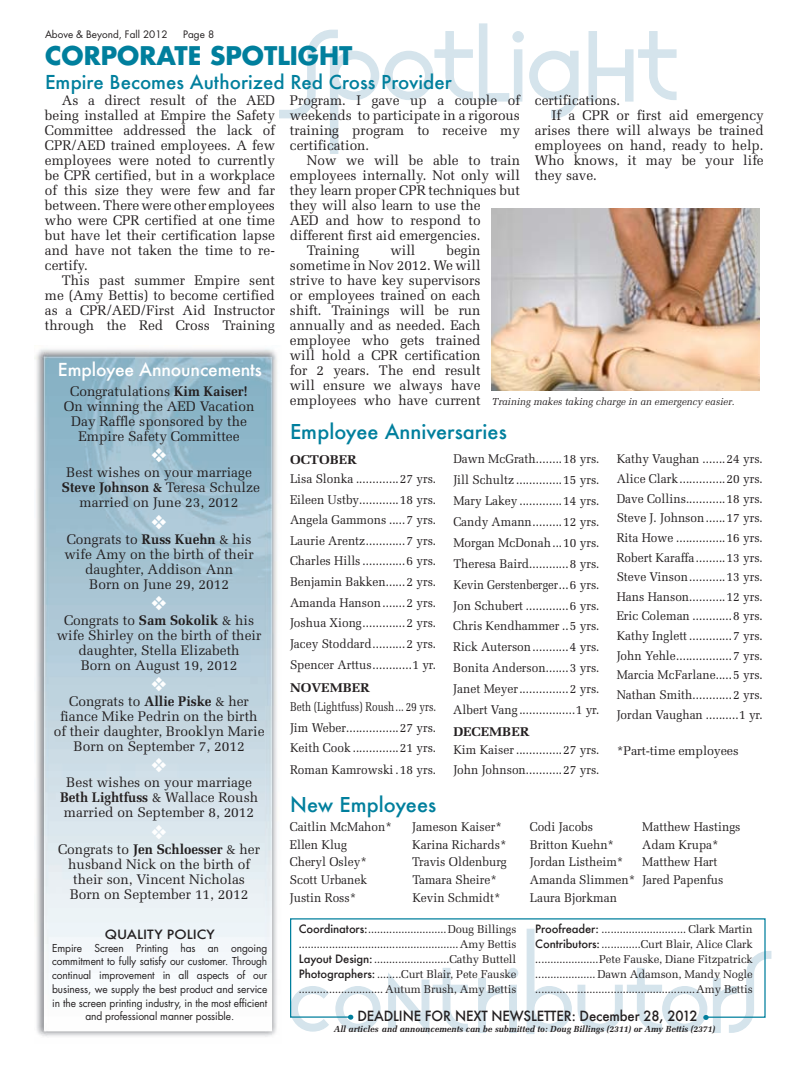
<style>
.page{position:relative;width:810px;height:1080px;background:#fff}
.page>*{position:absolute;margin:0;border:0;box-sizing:border-box;transform-origin:0 0}
.t1{font:700 25px "Futura";color:#007f9d}
.t2{font:500 20px "Futura";color:#007f9d}
.t3{font:500 18.75px "Futura";color:#007f9d}
.t4{font:500 17.5px "Futura";letter-spacing:-.01em;color:#fff}
.t5{font:13.75px/15px "Protocol S Si";color:#231f20;text-align:center}
.t6{font:500 13.75px "Futura";letter-spacing:-.01em;color:#231f20;scale:.96 1}
.t7{font:12.5px/19.6px "Protocol S Si";color:#231f20;text-align:justify;scale:.95 1}
.t8{font:12.5px/20.6px "Protocol S Si";color:#231f20;text-align:justify;scale:.8 1}
.t9{font:700 12.5px "Protocol S Si";color:#231f20;scale:1.1 1}
.t10{font:12.5px "Protocol S Si";color:#231f20}
.t11{font:500 12.5px "Futura";color:#231f20;scale:1.1 1}
.t12{font:11.25px/15px "Protocol S Si";letter-spacing:-.01em;color:#231f20;text-align:justify}
.t13{font:10.62px/13.8px "Futura";letter-spacing:-.01em;color:#231f20;text-align:center;scale:.96 1}
.t14{font:italic 10px "Protocol S Si";color:#231f20}
.t15{font:10px "Futura";color:#231f20}
.t16{font:italic 700 8.75px "Protocol S Si";color:#231f20}
.s1{font-weight:700}
.s2{font-family:"Futura";font-weight:500}
</style>
<div class="page">
<svg style="left:279px;top:23px;width:398px;height:131px"></svg>
<svg style="left:292px;top:951px;width:480px;height:84px"></svg>
<img style="left:34px;top:348px;width:243px;height:689px">
<svg style="left:703px;top:1018px;width:6px;height:2px"></svg>
<svg style="left:290px;top:918px;width:476px;height:100px"></svg>
<img style="left:492px;top:208px;width:268px;height:183px">
<svg style="left:152px;top:448px;width:14px;height:15px"></svg>
<svg style="left:152px;top:514px;width:14px;height:15px"></svg>
<svg style="left:152px;top:596px;width:14px;height:14px"></svg>
<svg style="left:152px;top:677px;width:14px;height:14px"></svg>
<svg style="left:152px;top:758px;width:14px;height:15px"></svg>
<svg style="left:152px;top:824px;width:14px;height:15px"></svg>
<p class="t15" style="left:45px;top:27px;width:124px">Above &amp; Beyond, Fall 2012</p>
<p class="t15" style="left:183px;top:27px;width:33px">Page 8</p>
<h1 class="t1" style="left:45px;top:38px;width:309px">CORPORATE SPOTLIGHT</h1>
<h3 class="t3" style="left:45px;top:69px;width:408px">Empire Becomes Authorized Red Cross Provider</h3>
<p class="t5" style="left:45px;top:93px;width:232px;text-align:justify;text-indent:17px">As a direct result of the AED being installed at Empire the Safety Committee addressed the lack of CPR/AED trained employees. A few employees were noted to currently be CPR certified, but in a workplace of this size they were few and far between. There were other employees who were CPR certified at one time but have let their certification lapse and have not taken the time to re&shy;certify.</p>
<p class="t5" style="left:45px;top:273px;width:232px;text-align:justify;text-indent:17px">This past summer Empire sent me (Amy Bettis) to become certified as a CPR/AED/First Aid Instructor through the Red Cross Training</p>
<p class="t5" style="left:290px;top:93px;width:232px;text-align:justify">Program. I gave up a couple of weekends to participate in a rigorous training program to receive my certification.</p>
<p class="t5" style="left:307px;top:153px;width:215px">Now we will be able to train</p>
<p class="t5" style="left:290px;top:168px;width:231px">employees internally. Not only will</p>
<p class="t5" style="left:290px;top:183px;width:232px">they learn proper CPR techniques but</p>
<p class="t5" style="left:290px;top:198px;width:192px">they will also learn to use the</p>
<p class="t5" style="left:290px;top:213px;width:192px">AED and how to respond to</p>
<p class="t5" style="left:290px;top:228px;width:192px">different first aid emergencies.</p>
<p class="t5" style="left:307px;top:243px;width:54px">Training</p>
<p class="t5" style="left:390px;top:243px;width:26px">will</p>
<p class="t5" style="left:535px;top:93px;width:87px">certifications.</p>
<p class="t5" style="left:552px;top:108px;width:213px">If a CPR or first aid emergency</p>
<p class="t5" style="left:535px;top:123px;width:230px">arises there will always be trained</p>
<p class="t5" style="left:535px;top:138px;width:230px">employees on hand, ready to help.</p>
<p class="t5" style="left:535px;top:153px;width:230px">Who knows, it may be your life</p>
<p class="t5" style="left:535px;top:168px;width:64px">they save.</p>
<p class="t5" style="left:290px;top:243px;width:192px;text-align:justify;text-indent:157px">begin sometime in Nov 2012. We will strive to have key supervisors or employees trained on each shift. Trainings will be run annually and as needed. Each employee who gets trained will hold a CPR certification for 2 years. The end result will ensure we always have employees who have current</p>
<p class="t4" style="left:58px;top:358px;width:206px">Employee Announcements</p>
<p class="t5" style="left:64px;top:384px;width:192px">Congratulations <span class="s1">Kim Kaiser!<br></span>On winning the AED Vacation<br>Day Raffle sponsored by the<br>Empire Safety Committee</p>
<p class="t5" style="left:62px;top:465px;width:199px">Best wishes on your marriage<br><span class="s1">Steve Johnson &amp;</span> Teresa Schulze married on June 23, 2012</p>
<p class="t5" style="left:64px;top:531px;width:191px">Congrats to <span class="s1">Russ Kuehn</span> &amp; his wife Amy on the birth of their daughter, Addison Ann<br>Born on June 29, 2012</p>
<p class="t5" style="left:57px;top:613px;width:206px">Congrats to <span class="s1">Sam Sokolik</span> &amp; his wife Shirley on the birth of their daughter, Stella Elizabeth<br>Born on August 19, 2012</p>
<p class="t5" style="left:54px;top:694px;width:212px">Congrats to <span class="s1">Allie Piske</span> &amp; her fiance Mike Pedrin on the birth of their daughter, Brooklyn Marie<br>Born on September 7, 2012</p>
<p class="t5" style="left:60px;top:775px;width:200px">Best wishes on your marriage<br><span class="s1">Beth Lightfuss</span> &amp; Wallace Roush married on September 8, 2012</p>
<p class="t5" style="left:58px;top:841px;width:203px">Congrats to <span class="s1">Jen Schloesser</span> &amp; her husband Nick on the birth of their son, Vincent Nicholas<br>Born on September 11, 2012</p>
<p class="t14" style="left:492px;top:395px;width:244px">Training makes taking charge in an emergency easier.</p>
<h2 class="t2" style="left:290px;top:418px;width:218px">Employee Anniversaries</h2>
<p class="t7" style="left:453px;top:449px;width:155px;line-height:20.9px">Dawn McGrath........18 yrs.<br>Jill Schultz ..............15 yrs.<br>Mary Lakey .............14 yrs.<br>Candy Amann.........12 yrs.<br>Morgan McDonah...10 yrs.<br>Theresa Baird............8 yrs.<br>Kevin Gerstenberger...6 yrs.<br>Jon Schubert .............6 yrs.<br>Chris Kendhammer ..5 yrs.<br>Rick Auterson...........4 yrs.<br>Bonita Anderson.......3 yrs.<br>Janet Meyer...............2 yrs.<br>Albert Vang .................1 yr.</p>
<p class="t9" style="left:453px;top:724px;width:71px">DECEMBER</p>
<p class="t7" style="left:453px;top:740px;width:155px">Kim Kaiser ..............27 yrs.<br>John Johnson...........27 yrs.</p>
<p class="t7" style="left:617px;top:449px;width:155px">Kathy Vaughan .......24 yrs.<br>Alice Clark..............20 yrs.<br>Dave Collins............18 yrs.<br>Steve J. Johnson......17 yrs.<br>Rita Howe ...............16 yrs.<br>Robert Karaffa.........13 yrs.<br>Steve Vinson...........13 yrs.<br>Hans Hanson...........12 yrs.<br>Eric Coleman ............8 yrs.<br>Kathy Inglett .............7 yrs.<br>John Yehle.................7 yrs.<br>Marcia McFarlane.....5 yrs.<br>Nathan Smith............2 yrs.<br>Jordan Vaughan ..........1 yr.</p>
<p class="t10" style="left:617px;top:743px;width:123px">*Part-time employees</p>
<p class="t9" style="left:290px;top:451px;width:63px">OCTOBER</p>
<p class="t7" style="left:290px;top:468px;width:155px;line-height:20.6px">Lisa Slonka .............27 yrs.<br>Eileen Ustby............18 yrs.<br>Angela Gammons .....7 yrs.<br>Laurie Arentz............7 yrs.<br>Charles Hills .............6 yrs.<br>Benjamin Bakken......2 yrs.<br>Amanda Hanson.......2 yrs.<br>Joshua Xiong.............2 yrs.<br>Jacey Stoddard..........2 yrs.<br>Spencer Arttus............1 yr.</p>
<p class="t9" style="left:290px;top:679px;width:74px">NOVEMBER</p>
<p class="t8" style="left:290px;top:696px;width:184px">Beth (Lightfuss) Roush... 29 yrs.<br>Jim Weber................27 yrs.<br>Keith Cook ..............21 yrs.</p>
<p class="t7" style="left:290px;top:760px;width:155px">Roman Kamrowski .18 yrs.</p>
<h2 class="t2" style="left:290px;top:791px;width:148px">New Employees</h2>
<p class="t7" style="left:290px;top:816px;width:109px">Caitlin McMahon*</p>
<p class="t7" style="left:412px;top:816px;width:96px">Jameson Kaiser*</p>
<p class="t7" style="left:530px;top:816px;width:68px">Codi Jacobs</p>
<p class="t7" style="left:642px;top:816px;width:105px">Matthew Hastings</p>
<p class="t7" style="left:290px;top:834px;width:62px">Ellen Klug</p>
<p class="t7" style="left:412px;top:834px;width:101px">Karina Richards*</p>
<p class="t7" style="left:530px;top:834px;width:90px">Britton Kuehn*</p>
<p class="t7" style="left:642px;top:834px;width:82px">Adam Krupa*</p>
<p class="t7" style="left:290px;top:852px;width:83px">Cheryl Osley*</p>
<p class="t7" style="left:412px;top:852px;width:101px">Travis Oldenburg</p>
<p class="t7" style="left:530px;top:852px;width:100px">Jordan Listheim*</p>
<p class="t7" style="left:642px;top:852px;width:81px">Matthew Hart</p>
<p class="t7" style="left:290px;top:870px;width:83px">Scott Urbanek</p>
<p class="t7" style="left:412px;top:870px;width:91px">Tamara Sheire*</p>
<p class="t7" style="left:530px;top:870px;width:205px">Amanda Slimmen* Jared Papenfus</p>
<p class="t7" style="left:290px;top:888px;width:72px">Justin Ross*</p>
<p class="t7" style="left:412px;top:888px;width:95px">Kevin Schmidt*</p>
<p class="t7" style="left:530px;top:888px;width:93px">Laura Bjorkman</p>
<p class="t11" style="left:105px;top:926px;width:101px">QUALITY POLICY</p>
<p class="t13" style="left:52px;top:941px;width:226px">Empire Screen Printing has an ongoing commitment to fully satisfy our customer. Through continual improvement in all aspects of our business, we supply the best product and service in the screen printing industry, in the most efficient and professional manner possible.</p>
<p class="t12" style="left:299px;top:922px;width:219px"><span class="s2">Coordinators:</span>..........................Doug Billings .....................................................Amy Bettis <span class="s2">Layout Design:</span>.........................Cathy Buttell <span class="s2">Photographers:</span> ........Curt Blair, Pete Fauske ............................ Autum Brush, Amy Bettis</p>
<p class="t12" style="left:535px;top:922px;width:219px"><span class="s2">Proofreader:</span> ............................ Clark Martin <span class="s2">Contributors:</span>.............Curt Blair, Alice Clark .....................Pete Fauske, Diane Fitzpatrick .................... Dawn Adamson, Mandy Nogle .....................................................Amy Bettis</p>
<p class="t6" style="left:357px;top:1007px;width:356px">DEADLINE FOR NEXT NEWSLETTER: December 28, 2012</p>
<p class="t16" style="left:334px;top:1024px;width:383px">All articles and announcements can be submitted to: Doug Billings (2311) or Amy Bettis (2371)</p>
</div>
